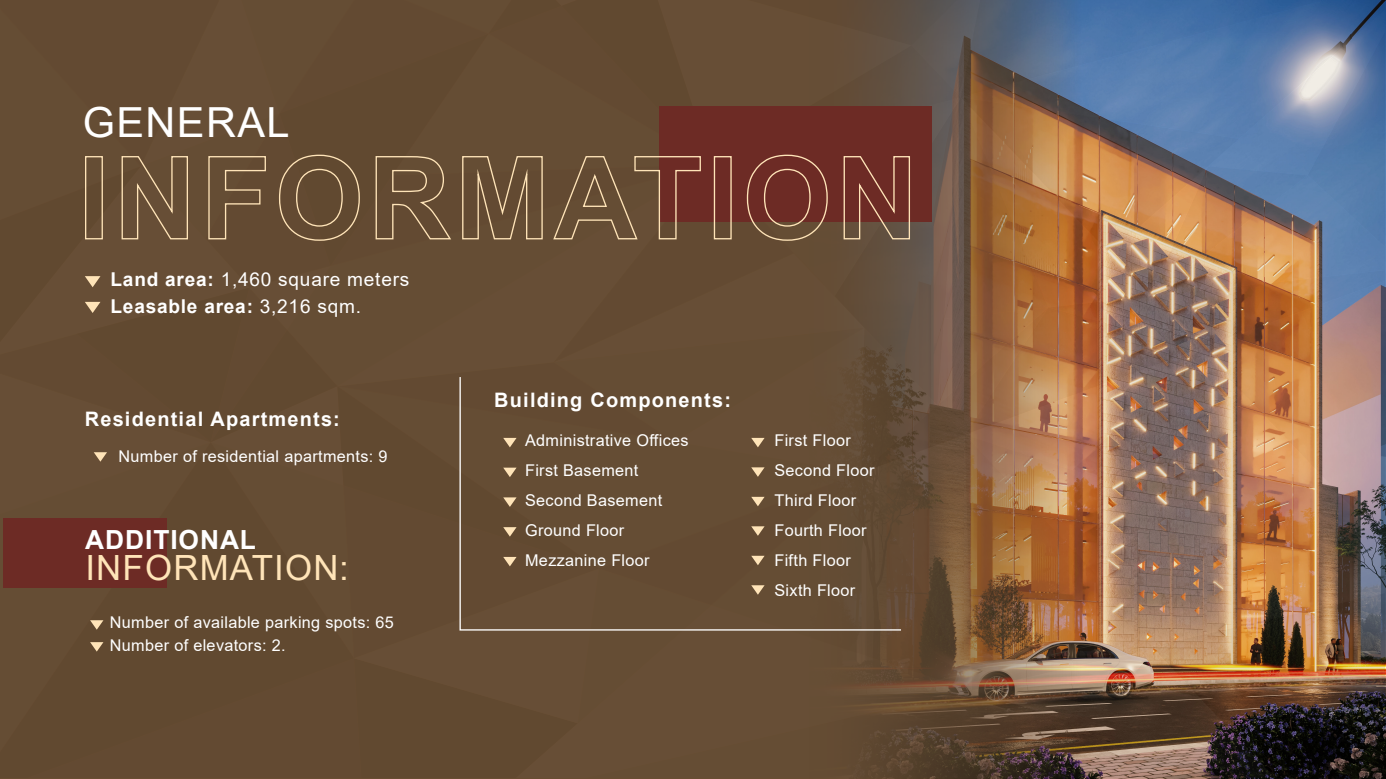
<style>
.page{position:relative;width:1386px;height:779px;background:#fff}
.page>*{position:absolute;margin:0;border:0;box-sizing:border-box;transform-origin:0 0}
.t1{font:41.48px "Arial";letter-spacing:.035em;color:#fff}
.t2{font:34.74px "Arial";letter-spacing:.035em;color:#ffe4b8}
.t3{font:700 26.34px "Arial";letter-spacing:.035em;color:#fff}
.t4{font:700 19.95px "Arial";letter-spacing:.06em;color:#fff}
.t5{font:19.07px/27px "Arial";letter-spacing:.04em;color:#fff}
.t6{font:16.19px/30px "Arial";letter-spacing:.02em;color:#fff}
.s1{font-weight:700}
</style>
<div class="page">
<img style="left:0;top:0;width:1384px;height:778px">
<h1 class="t1" style="left:83px;top:93px;width:208px">GENERAL</h1>
<p class="t5" style="left:111px;top:266px;width:300px"><span class="s1">Land area:</span> 1,460 square meters<br><span class="s1">Leasable area:</span> 3,216 sqm.</p>
<p class="t4" style="left:85px;top:405px;width:257px">Residential Apartments:</p>
<p class="t6" style="left:118px;top:441px;width:270px">Number of residential apartments: 9</p>
<h3 class="t3" style="left:85px;top:521px;width:172px">ADDITIONAL</h3>
<h2 class="t2" style="left:85px;top:544px;width:265px">INFORMATION:</h2>
<p class="t6" style="left:110px;top:610px;width:285px;line-height:23px">Number of available parking spots: 65<br>Number of elevators: 2.</p>
<p class="t4" style="left:494px;top:386px;width:238px">Building Components:</p>
<p class="t6" style="left:525px;top:425px;width:165px">Administrative Offices<br>First Basement<br>Second Basement<br>Ground Floor<br>Mezzanine Floor</p>
<p class="t6" style="left:774px;top:425px;width:102px">First Floor<br>Second Floor<br>Third Floor<br>Fourth Floor<br>Fifth Floor<br>Sixth Floor</p>
</div>
